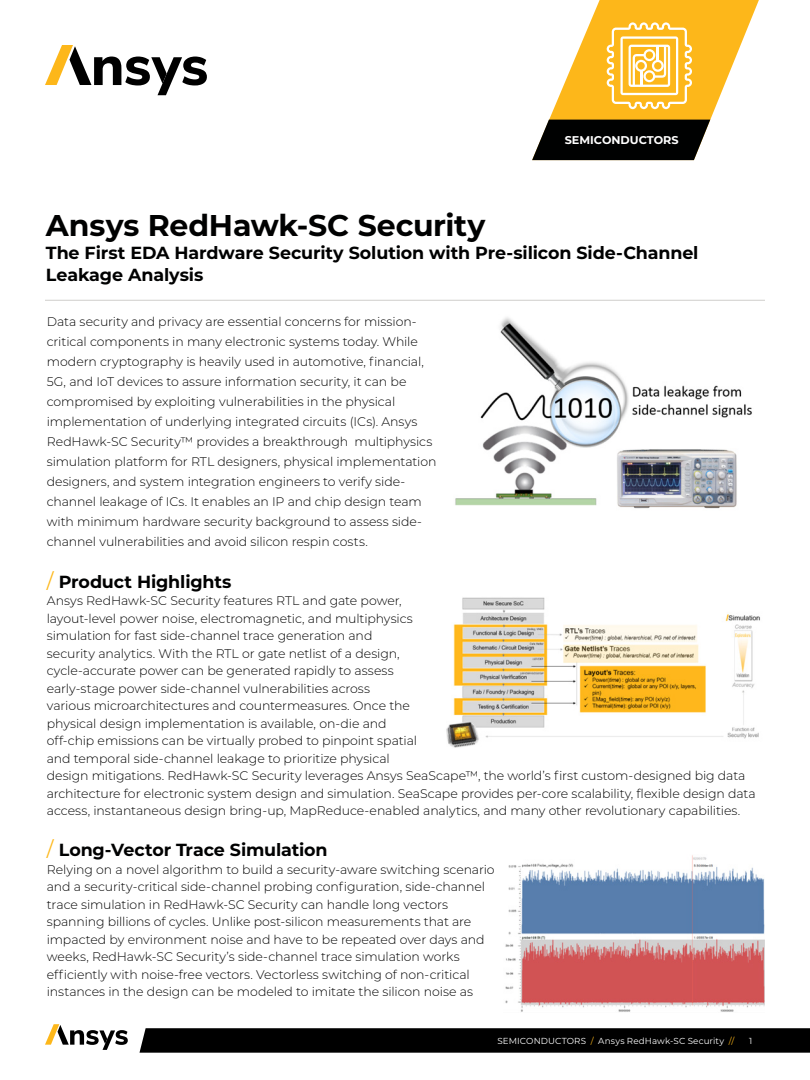
<style>
.page{position:relative;width:810px;height:1080px;background:#fff}
.page>*{position:absolute;margin:0;border:0;box-sizing:border-box;transform-origin:0 0}
.t1{font:700 30px "Montserrat";letter-spacing:-.005em;color:#000101}
.t2{font:700 17.5px/22.5px "Montserrat";letter-spacing:-.01em;color:#000101}
.t3{font:300 12.5px/17.5px "Montserrat";letter-spacing:-.005em;color:#000101}
.t4{font:700 11.25px "Montserrat";color:#fff}
.t5{font:8.75px "Montserrat";letter-spacing:.015em;color:#fff}
.s1{font-weight:400;font-size:20px;color:#fdb71a}
.s2{color:#fdb71a}
</style>
<div class="page">
<svg style="left:140px;top:1028px;width:670px;height:25px;background:#060606"></svg>
<svg style="left:45px;top:1024px;width:83px;height:26px"></svg>
<svg style="left:45px;top:45px;width:162px;height:50px"></svg>
<hr style="left:45px;top:300px;width:720px;height:1px;background:#d9d8d6">
<svg style="left:548px;top:0;width:211px;height:121px;fill:#fdb71a"></svg>
<svg style="left:532px;top:120px;width:178px;height:40px;background:#171818"></svg>
<svg style="left:607px;top:22px;width:85px;height:87px"></svg>
<img style="left:455px;top:317px;width:297px;height:192px">
<img style="left:446px;top:597px;width:314px;height:151px">
<img style="left:505px;top:855px;width:260px;height:157px">
<p class="t4" style="left:565px;top:132px;width:115px">SEMICONDUCTORS</p>
<h1 class="t1" style="left:46px;top:204px;width:441px">Ansys RedHawk-SC Security</h1>
<h2 class="t2" style="left:46px;top:240px;width:654px">The First EDA Hardware Security Solution with Pre-silicon Side-Channel<br>Leakage Analysis</h2>
<p class="t3" style="left:47px;top:311px;width:391px;line-height:20px">Data security and privacy are essential concerns for mission&shy;critical components in many electronic systems today. While modern cryptography is heavily used in automotive, financial, 5G, and IoT devices to assure information security, it can be compromised by exploiting vulnerabilities in the physical implementation of underlying integrated circuits (ICs). Ansys RedHawk-SC Security™ provides a breakthrough multiphysics simulation platform for RTL designers, physical implementation designers, and system integration engineers to verify side&shy;channel leakage of ICs. It enables an IP and chip design team with minimum hardware security background to assess side&shy;channel vulnerabilities and avoid silicon respin costs.</p>
<h2 class="t2" style="left:47px;top:569px;width:186px"><span class="s1">/</span> Product Highlights</h2>
<p class="t3" style="left:47px;top:591px;width:710px">Ansys RedHawk-SC Security features RTL and gate power,<br>layout-level power noise, electromagnetic, and multiphysics<br>simulation for fast side-channel trace generation and<br>security analytics. With the RTL or gate netlist of a design,<br>cycle-accurate power can be generated rapidly to assess<br>early-stage power side-channel vulnerabilities across<br>various microarchitectures and countermeasures. Once the<br>physical design implementation is available, on-die and<br>off-chip emissions can be virtually probed to pinpoint spatial<br>and temporal side-channel leakage to prioritize physical<br>design mitigations. RedHawk-SC Security leverages Ansys SeaScape™, the world’s first custom-designed big data architecture for electronic system design and simulation. SeaScape provides per-core scalability, flexible design data access, instantaneous design bring-up, MapReduce-enabled analytics, and many other revolutionary capabilities.</p>
<h2 class="t2" style="left:47px;top:838px;width:282px"><span class="s1">/</span> Long-Vector Trace Simulation</h2>
<p class="t3" style="left:47px;top:860px;width:449px">Relying on a novel algorithm to build a security-aware switching scenario and a security-critical side-channel probing configuration, side-channel trace simulation in RedHawk-SC Security can handle long vectors spanning billions of cycles. Unlike post-silicon measurements that are impacted by environment noise and have to be repeated over days and weeks, RedHawk-SC Security’s side-channel trace simulation works efficiently with noise-free vectors. Vectorless switching of non-critical instances in the design can be modeled to imitate the silicon noise as</p>
<p class="t5" style="left:497px;top:1035px;width:239px">SEMICONDUCTORS <span class="s2">/</span> Ansys RedHawk-SC Security <span class="s2">//</span></p>
<p class="t5" style="left:749px;top:1035px;width:5px">1</p>
</div>
